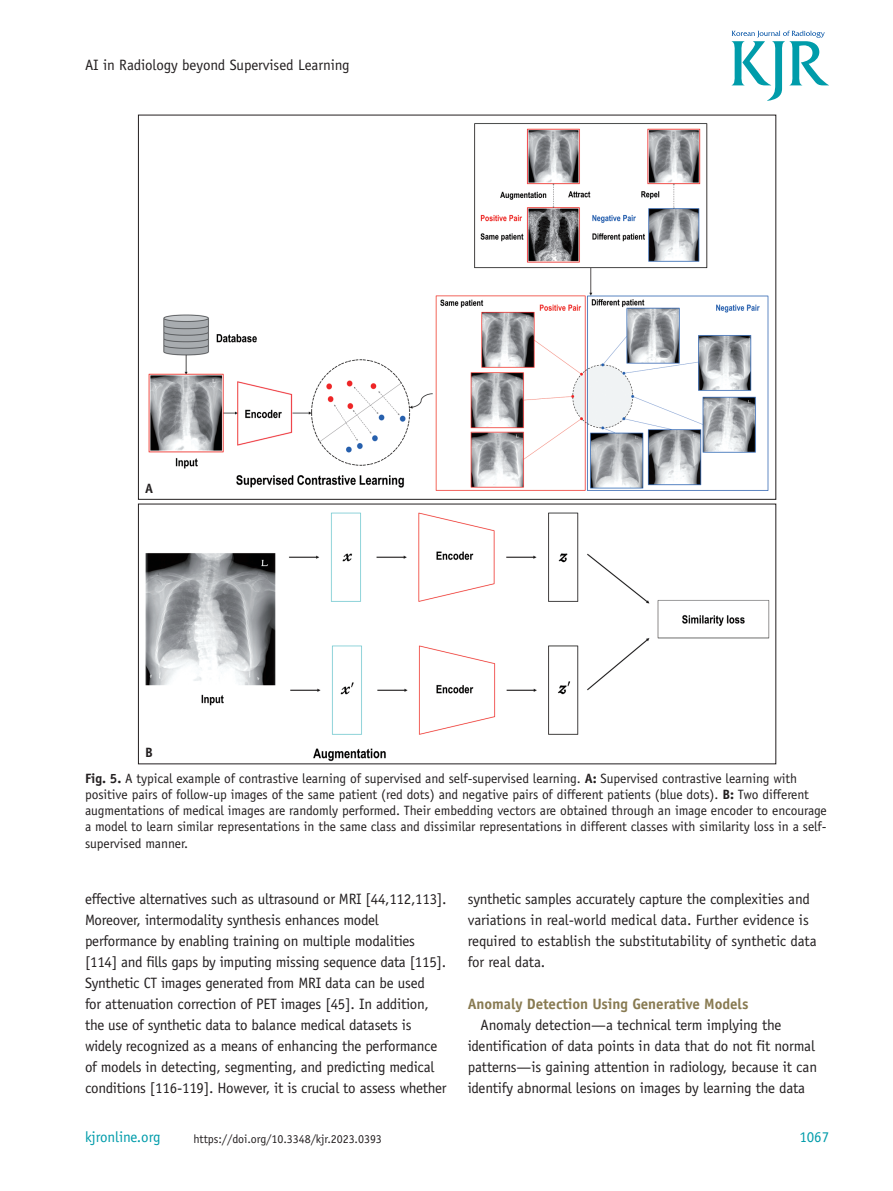
<style>
.page{position:relative;width:893px;height:1191px;background:#fff}
.page>*{position:absolute;margin:0;border:0;box-sizing:border-box;transform-origin:0 0}
.본문{font:15px/21px "Officina Sans Std";letter-spacing:-.015em;color:#231f20}
._1_제목{font:700 15px "Officina Sans Std";letter-spacing:-.005em;color:#887a51}
.t1{font:15px "Officina Sans Std";letter-spacing:-.005em;color:#009caa}
.그림제목{font:13.5px/16.2px "Officina Sans Std";letter-spacing:-.005em;color:#231f20}
.t2{font:700 13.5px "Officina Sans Std";color:#231f20}
.t3{font:12px "Officina Sans Std";letter-spacing:-.005em;color:#231f20}
.s1{font-weight:700}
</style>
<div class="page">
<svg style="left:732px;top:31px;width:97px;height:70px"></svg>
<img style="left:148px;top:123px;width:621px;height:368px">
<img style="left:145px;top:512px;width:625px;height:250px">
<p class="본문" style="left:85px;top:54px;width:266px">AI in Radiology beyond Supervised Learning</p>
<p class="t2" style="left:145px;top:480px;width:10px">A</p>
<p class="t2" style="left:145px;top:744px;width:9px">B</p>
<p class="그림제목" style="left:85px;top:770px;width:743px"><span class="s1">Fig. 5.</span> A typical example of contrastive learning of supervised and self-supervised learning. <span class="s1">A:</span> Supervised contrastive learning with positive pairs of follow-up images of the same patient (red dots) and negative pairs of different patients (blue dots). <span class="s1">B:</span> Two different augmentations of medical images are randomly performed. Their embedding vectors are obtained through an image encoder to encourage a model to learn similar representations in the same class and dissimilar representations in different classes with similarity loss in a self&shy;supervised manner.</p>
<p class="본문" style="left:85px;top:888px;width:363px">effective alternatives such as ultrasound or MRI [44,112,113].<br>Moreover, intermodality synthesis enhances model performance by enabling training on multiple modalities [114] and fills gaps by imputing missing sequence data [115].<br>Synthetic CT images generated from MRI data can be used<br>for attenuation correction of PET images [45]. In addition, the use of synthetic data to balance medical datasets is widely recognized as a means of enhancing the performance of models in detecting, segmenting, and predicting medical conditions [116-119]. However, it is crucial to assess whether</p>
<p class="본문" style="left:468px;top:888px;width:351px">synthetic samples accurately capture the complexities and variations in real-world medical data. Further evidence is required to establish the substitutability of synthetic data for real data.</p>
<p class="_1_제목" style="left:468px;top:994px;width:282px">Anomaly Detection Using Generative Models</p>
<p class="본문" style="left:468px;top:1014px;width:351px;text-indent:13px">Anomaly detection—a technical term implying the identification of data points in data that do not fit normal patterns—is gaining attention in radiology, because it can identify abnormal lesions on images by learning the data</p>
<p class="t1" style="left:85px;top:1128px;width:77px">kjronline.org</p>
<p class="t3" style="left:194px;top:1132px;width:190px">https://doi.org/10.3348/kjr.2023.0393</p>
<p class="t1" style="left:799px;top:1128px;width:31px">1067</p>
</div>
